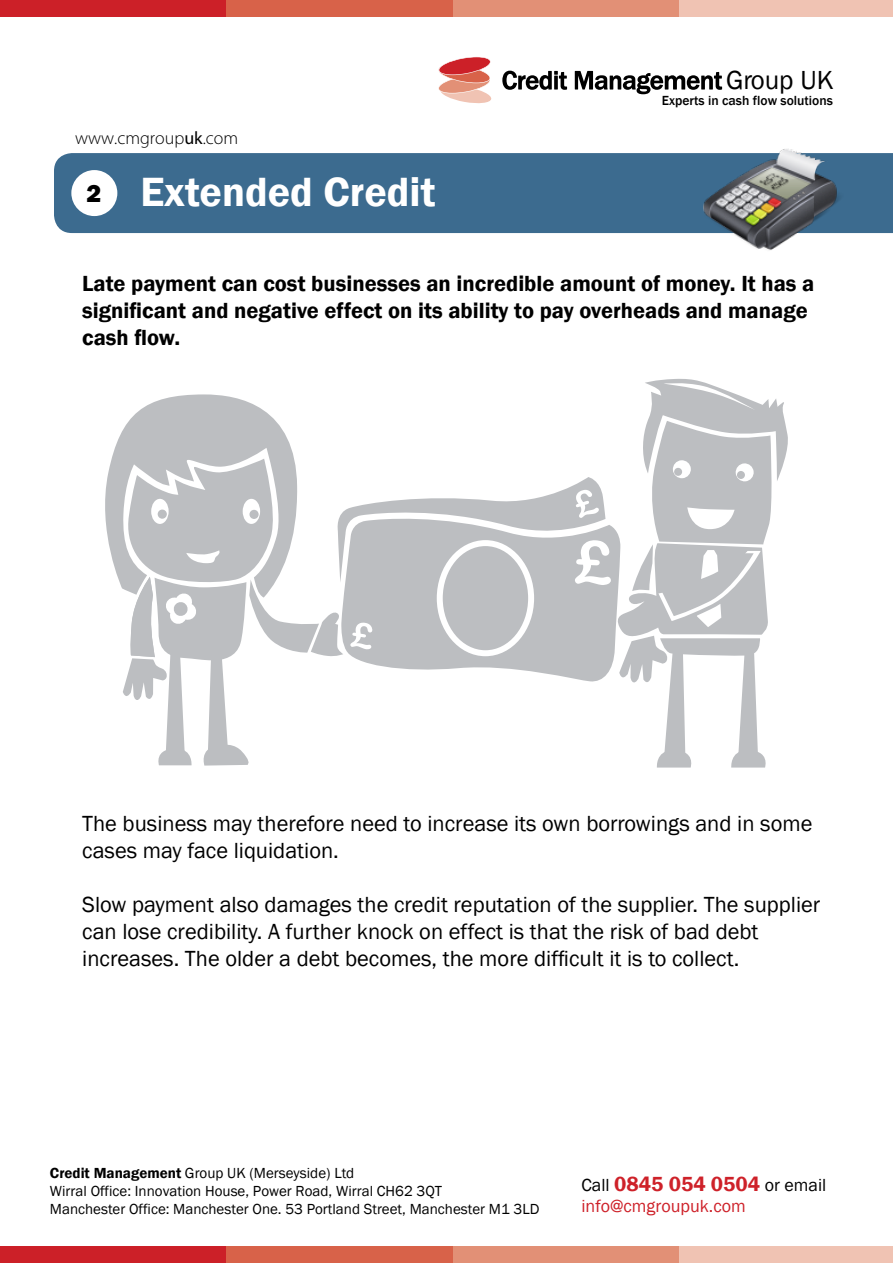
<style>
.page{position:relative;width:893px;height:1263px;background:#fff}
.page>*{position:absolute;margin:0;border:0;box-sizing:border-box;transform-origin:0 0}
.t1{font:600 42px "Franklin Gothic";color:#fff}
.t2{font:26.85px "Franklin Gothic";color:#000}
.t3{font:22.5px/27px "Franklin Gothic";color:#000}
.t4{font:600 22.5px/27px "Franklin Gothic";color:#000}
.t5{font:18px/21.5px "Franklin Gothic";color:#ce2129}
.t6{font:300 18px "Myriad Pro";color:#000}
.t7{font:15px/18px "Franklin Gothic";color:#000}
.t8{font:500 13.65px "Franklin Gothic";color:#000}
.s1{font-weight:400}
.s2{font-weight:800;font-size:25.5px;color:#000}
.s3{font-weight:600}
.s4{color:#000}
.s5{font-weight:600;font-size:21px}
</style>
<div class="page">
<div style="left:54px;top:153px;width:839px;height:80px;background:#3c6b8f"></div>
<svg style="left:438px;top:57px;width:54px;height:47px"></svg>
<svg style="left:502px;top:71px;width:65px;height:19px"></svg>
<svg style="left:575px;top:71px;width:147px;height:23px"></svg>
<div style="left:71px;top:170px;width:46px;height:46px;background:#fff;border-radius:50%"></div>
<img style="left:702px;top:149px;width:145px;height:101px">
<svg style="left:621px;top:378px;width:167px;height:389px"></svg>
<svg style="left:605px;top:516px;width:16px;height:160px;fill:#bcbec1"></svg>
<svg style="left:105px;top:394px;width:500px;height:371px"></svg>
<div style="left:0;top:1247px;width:226px;height:16px;background:#cc2028"></div>
<div style="left:226px;top:1247px;width:227px;height:16px;background:#d86249"></div>
<div style="left:453px;top:1247px;width:226px;height:16px;background:#e29076"></div>
<div style="left:679px;top:1247px;width:214px;height:16px;background:#f0c3b3"></div>
<div style="left:0;top:0;width:226px;height:16px;background:#cc2028"></div>
<div style="left:226px;top:0;width:227px;height:16px;background:#d86249"></div>
<div style="left:453px;top:0;width:226px;height:16px;background:#e29076"></div>
<div style="left:679px;top:0;width:214px;height:16px;background:#f0c3b3"></div>
<p class="t6" style="left:75px;top:128px;width:164px">www.cmgroup<span class="s1">uk</span>.com</p>
<h1 class="t1" style="left:86px;top:166px;width:351px"><span class="s2">2</span> Extended Credit</h1>
<p class="t2" style="left:726px;top:63px;width:109px">Group UK</p>
<p class="t8" style="left:662px;top:92px;width:173px">Experts in cash flow solutions</p>
<p class="t4" style="left:82px;top:270px;width:734px">Late payment can cost businesses an incredible amount of money. It has a significant and negative effect on its ability to pay overheads and manage cash flow.</p>
<p class="t3" style="left:82px;top:810px;width:732px">The business may therefore need to increase its own borrowings and in some cases may face liquidation.</p>
<p class="t3" style="left:82px;top:891px;width:740px">Slow payment also damages the credit reputation of the supplier. The supplier can lose credibility. A further knock on effect is that the risk of bad debt increases. The older a debt becomes, the more difficult it is to collect.</p>
<p class="t7" style="left:50px;top:1165px;width:491px"><span class="s3">Credit Management</span> Group UK (Merseyside) Ltd<br>Wirral Office: Innovation House, Power Road, Wirral CH62 3QT<br>Manchester Office: Manchester One. 53 Portland Street, Manchester M1 3LD</p>
<p class="t5" style="left:581px;top:1174px;width:246px"><span class="s4">Call</span> <span class="s5">0845 054 0504</span> <span class="s4">or email </span>info@cmgroupuk.com</p>
</div>
